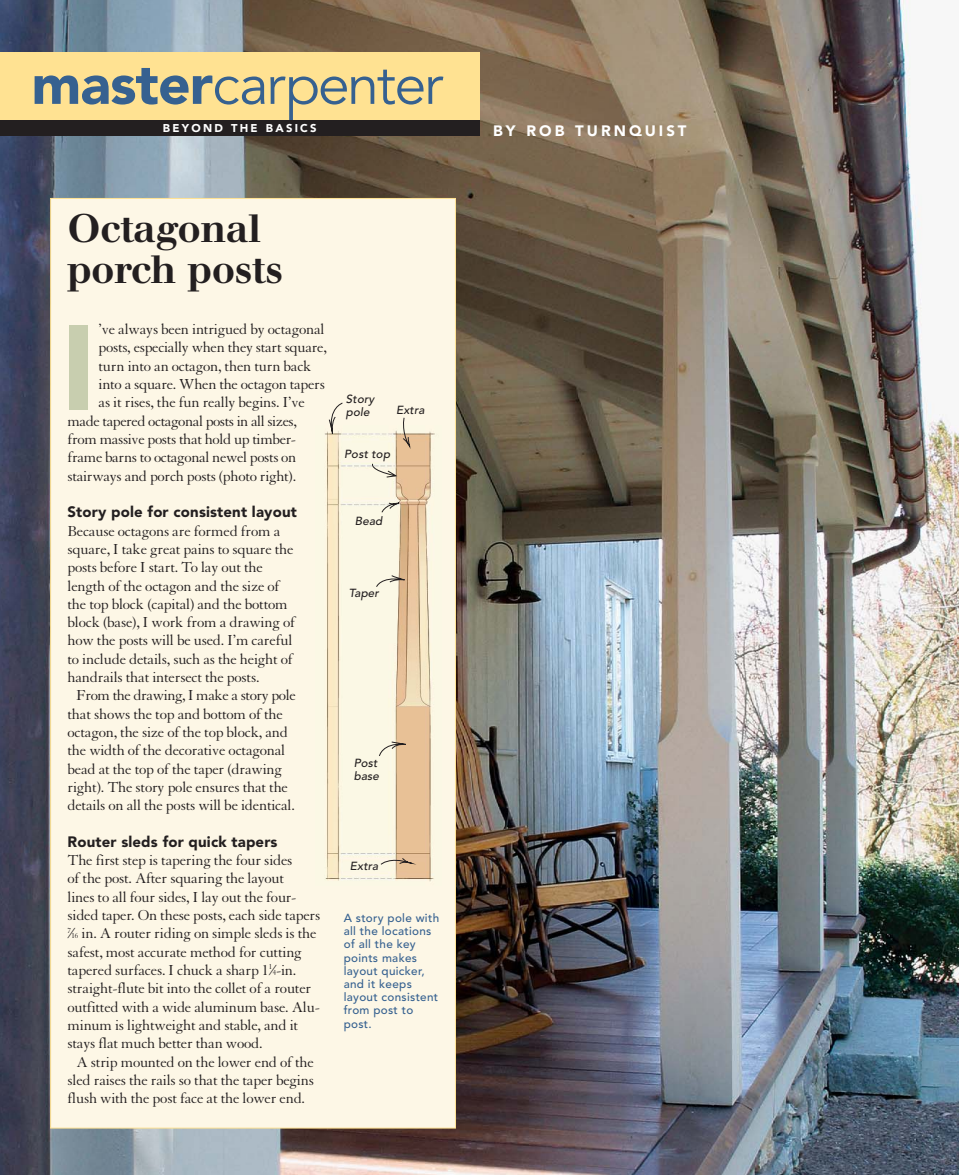
<style>
.page{position:relative;width:959px;height:1175px;background:#fff}
.page>*{position:absolute;margin:0;border:0;box-sizing:border-box;transform-origin:0 0}
.t1{font:900 120px "Avenir";color:#c8ceaf}
.t2{font:57px "Avenir";letter-spacing:-.04em;color:#366190}
.t3{font:500 39px/40.5px "Walbaum";letter-spacing:-.015em;color:#231f20}
.t4{font:15.75px "Granjon";letter-spacing:-.015em;color:#231f20}
.t5{font:900 15px "Avenir";letter-spacing:.01em;color:#231f20}
.t6{font:900 15px "Avenir";letter-spacing:.2em;color:#fff}
.t7{font:500 11.7px/13.2px "Avenir";letter-spacing:.025em;color:#366190}
.t8{font:italic 500 11.7px/13.2px "Avenir";letter-spacing:.01em;color:#231f20}
.t9{font:900 11.25px "Avenir";letter-spacing:.2em;color:#fff}
.s1{font-weight:900}
.s2{font-size:7.8px}
</style>
<div class="page">
<img style="left:0;top:0;width:958px;height:1174px">
<div style="left:0;top:52px;width:479px;height:73px;background:#ffe292"></div>
<div style="left:0;top:121px;width:479px;height:15px;background:#231f20"></div>
<div style="left:51px;top:198px;width:404px;height:930px;background:#fdf7e6"></div>
<img style="left:325px;top:431px;width:110px;height:450px">
<svg style="left:328px;top:402px;width:88px;height:463px"></svg>
<h2 class="t2" style="left:32px;top:61px;width:413px"><span class="s1">master</span>carpenter</h2>
<p class="t9" style="left:163px;top:124px;width:155px">BEYOND THE BASICS</p>
<p class="t6" style="left:493px;top:124px;width:195px">BY ROB TURNQUIST</p>
<h3 class="t3" style="left:68px;top:212px;width:217px">Octagonal porch posts</h3>
<p class="t4" style="left:99px;top:323px;width:227px">’ve always been intrigued by octagonal</p>
<p class="t4" style="left:99px;top:342px;width:230px">posts, especially when they start square,</p>
<p class="t4" style="left:99px;top:360px;width:215px">turn into an octagon, then turn back</p>
<p class="t4" style="left:99px;top:378px;width:228px">into a square. When the octagon tapers</p>
<p class="t4" style="left:99px;top:397px;width:208px">as it rises, the fun really begins. I’ve</p>
<p class="t4" style="left:67px;top:415px;width:231px">made tapered octagonal posts in all sizes,</p>
<p class="t4" style="left:67px;top:433px;width:230px">from massive posts that hold up timber-</p>
<p class="t4" style="left:67px;top:452px;width:230px">frame barns to octagonal newel posts on</p>
<p class="t4" style="left:67px;top:470px;width:230px">stairways and porch posts (photo right).</p>
<p class="t5" style="left:68px;top:506px;width:231px">Story pole for consistent layout</p>
<p class="t4" style="left:68px;top:525px;width:214px">Because octagons are formed from a</p>
<p class="t4" style="left:68px;top:543px;width:228px">square, I take great pains to square the</p>
<p class="t4" style="left:68px;top:561px;width:197px">posts before I start. To lay out the</p>
<p class="t4" style="left:68px;top:580px;width:213px">length of the octagon and the size of</p>
<p class="t4" style="left:68px;top:598px;width:222px">the top block (capital) and the bottom</p>
<p class="t4" style="left:68px;top:616px;width:229px">block (base), I work from a drawing of</p>
<p class="t4" style="left:68px;top:635px;width:226px">how the posts will be used. I’m careful</p>
<p class="t4" style="left:68px;top:653px;width:227px">to include details, such as the height of</p>
<p class="t4" style="left:68px;top:671px;width:193px">handrails that intersect the posts.</p>
<p class="t4" style="left:76px;top:689px;width:221px">From the drawing, I make a story pole</p>
<p class="t4" style="left:68px;top:708px;width:217px">that shows the top and bottom of the</p>
<p class="t4" style="left:68px;top:726px;width:222px">octagon, the size of the top block, and</p>
<p class="t4" style="left:68px;top:744px;width:219px">the width of the decorative octagonal</p>
<p class="t4" style="left:68px;top:763px;width:216px">bead at the top of the taper (drawing</p>
<p class="t4" style="left:68px;top:781px;width:222px">right). The story pole ensures that the</p>
<p class="t4" style="left:68px;top:799px;width:229px">details on all the posts will be identical.</p>
<p class="t5" style="left:68px;top:835px;width:211px">Router sleds for quick tapers</p>
<p class="t4" style="left:68px;top:854px;width:226px">The first step is tapering the four sides</p>
<p class="t4" style="left:68px;top:872px;width:218px">of the post. After squaring the layout</p>
<p class="t4" style="left:68px;top:891px;width:230px">lines to all four sides, I lay out the four-</p>
<p class="t4" style="left:68px;top:909px;width:254px">sided taper. On these posts, each side tapers</p>
<p class="t4" style="left:68px;top:927px;width:250px"><sup>7</sup>⁄<span class="s2">16</span> in. A router riding on simple sleds is the</p>
<p class="t4" style="left:67px;top:946px;width:236px">safest, most accurate method for cutting</p>
<p class="t4" style="left:67px;top:964px;width:230px">tapered surfaces. I chuck a sharp 1<sup>1</sup>⁄<span class="s2">4</span>-in.</p>
<p class="t4" style="left:67px;top:982px;width:245px">straight-flute bit into the collet of a router</p>
<p class="t4" style="left:67px;top:1001px;width:254px">outfitted with a wide aluminum base. Alu-</p>
<p class="t4" style="left:67px;top:1019px;width:232px">minum is lightweight and stable, and it</p>
<p class="t4" style="left:67px;top:1037px;width:196px">stays flat much better than wood.</p>
<p class="t4" style="left:76px;top:1055px;width:239px">A strip mounted on the lower end of the</p>
<p class="t4" style="left:67px;top:1074px;width:248px">sled raises the rails so that the taper begins</p>
<p class="t4" style="left:67px;top:1092px;width:239px">flush with the post face at the lower end.</p>
<h1 class="t1" style="left:61px;top:319px;width:37px">I</h1>
<p class="t8" style="left:346px;top:393px;width:30px">Story pole</p>
<p class="t8" style="left:344px;top:449px;width:47px">Post top</p>
<p class="t8" style="left:396px;top:404px;width:30px">Extra</p>
<p class="t8" style="left:355px;top:515px;width:29px">Bead</p>
<p class="t8" style="left:349px;top:588px;width:31px">Taper</p>
<p class="t8" style="left:354px;top:757px;width:27px">Post base</p>
<p class="t8" style="left:350px;top:861px;width:30px">Extra</p>
<p class="t7" style="left:344px;top:912px;width:97px">A story pole with all the locations of all the key points makes layout quicker, and it keeps layout consistent from post to post.</p>
</div>
